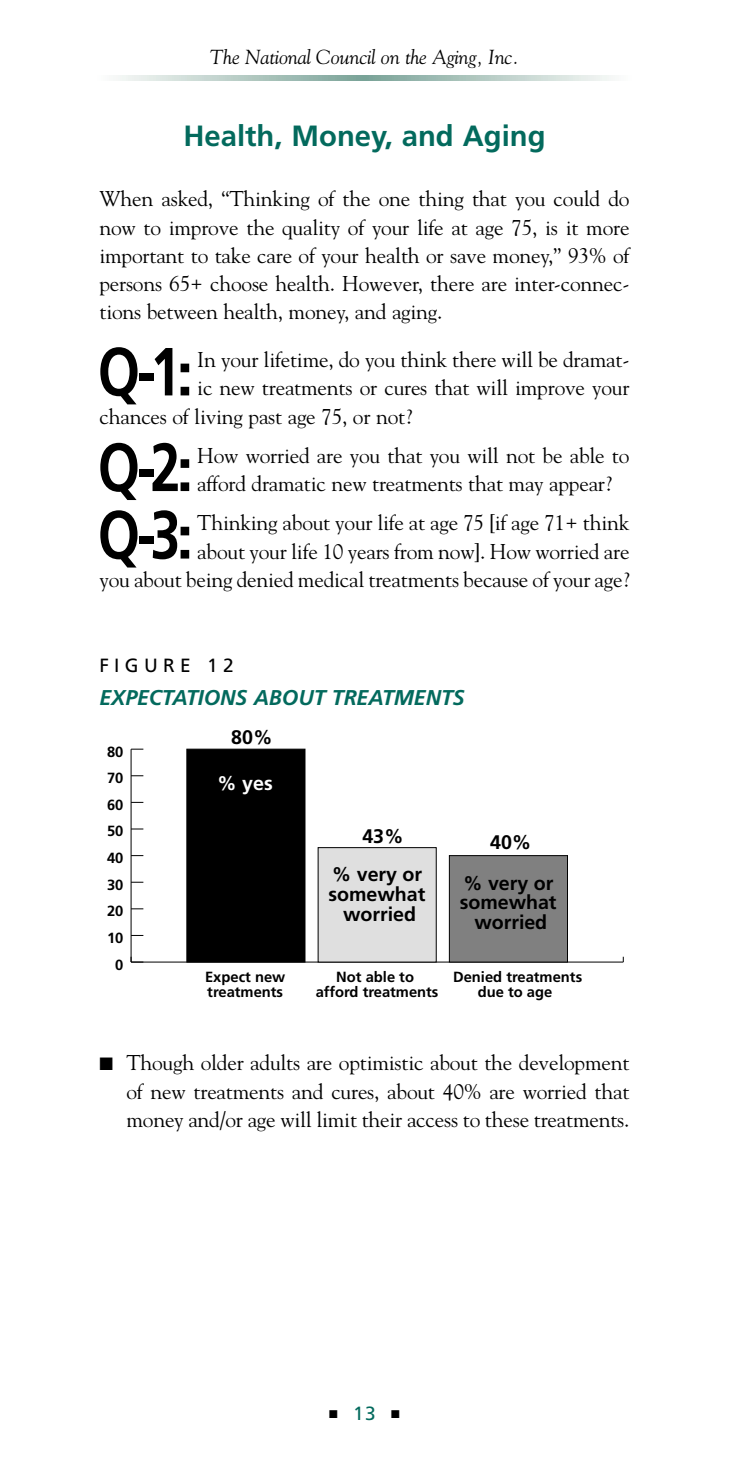
<style>
.page{position:relative;width:729px;height:1458px;background:#fff}
.page>*{position:absolute;margin:0;border:0;box-sizing:border-box;transform-origin:0 0}
.t1{font:700 67.95px "Frutiger";color:#000;scale:.8 1}
.t2{font:700 29.25px "Frutiger";color:#036a5d}
.t3{font:21.38px/28.1px "Goudy";letter-spacing:-.01em;color:#000;text-align:justify}
.t4{font:italic 700 21.38px "Frutiger";letter-spacing:-.005em;color:#036a5d}
.t5{font:italic 20.25px "Goudy";letter-spacing:-.01em;color:#000}
.t6{font:700 19.57px/19.6px "Frutiger";color:#000;text-align:center}
.t7{font:700 19.57px "Frutiger";color:#fff}
.t8{font:19.12px "Frutiger";letter-spacing:.28em;color:#000}
.t9{font:19.12px "Frutiger";color:#036a5d}
.t10{font:700 14.62px "Frutiger";color:#000}
.s1{font-size:61.88px}
.s2{color:#000}
</style>
<div class="page">
<div style="left:167px;top:76px;width:395px;height:5px;background:#dce6e2"></div>
<div style="left:173px;top:76px;width:383px;height:5px;background:#d8e4df"></div>
<div style="left:181px;top:76px;width:367px;height:5px;background:#d4e0dc"></div>
<div style="left:188px;top:76px;width:353px;height:5px;background:#d1ded8"></div>
<div style="left:196px;top:76px;width:337px;height:5px;background:#cddcd7"></div>
<div style="left:202px;top:76px;width:325px;height:5px;background:#cad8d5"></div>
<div style="left:211px;top:76px;width:307px;height:5px;background:#c6d6d1"></div>
<div style="left:219px;top:76px;width:291px;height:5px;background:#c2d3cd"></div>
<div style="left:226px;top:76px;width:277px;height:5px;background:#bed1cb"></div>
<div style="left:234px;top:76px;width:261px;height:5px;background:#bacec7"></div>
<div style="left:240px;top:76px;width:249px;height:5px;background:#b6ccc5"></div>
<div style="left:249px;top:76px;width:231px;height:5px;background:#b3c8c2"></div>
<div style="left:253px;top:76px;width:223px;height:5px;background:#b1c7be"></div>
<div style="left:259px;top:76px;width:211px;height:5px;background:#adc5bd"></div>
<div style="left:270px;top:76px;width:189px;height:5px;background:#a7c2b9"></div>
<div style="left:278px;top:76px;width:173px;height:5px;background:#a3beb6"></div>
<div style="left:287px;top:76px;width:155px;height:5px;background:#9fbcb4"></div>
<div style="left:295px;top:76px;width:139px;height:5px;background:#9bbab2"></div>
<div style="left:303px;top:76px;width:123px;height:5px;background:#97b6af"></div>
<div style="left:314px;top:76px;width:101px;height:5px;background:#93b3aa"></div>
<div style="left:318px;top:76px;width:93px;height:5px;background:#8fb2a9"></div>
<div style="left:329px;top:76px;width:71px;height:5px;background:#8bada4"></div>
<div style="left:335px;top:76px;width:59px;height:5px;background:#87aca1"></div>
<div style="left:343px;top:76px;width:43px;height:5px;background:#83a99f"></div>
<div style="left:350px;top:76px;width:29px;height:5px;background:#80a79b"></div>
<div style="left:356px;top:76px;width:17px;height:5px;background:#7ca49a"></div>
<hr style="left:131px;top:962px;width:492px;height:1px;background:#000">
<hr style="left:131px;top:749px;width:1px;height:213px;background:#000">
<svg style="left:131px;top:957px;width:12px;height:6px"></svg>
<svg style="left:131px;top:935px;width:12px;height:1px"></svg>
<svg style="left:131px;top:908px;width:12px;height:1px"></svg>
<svg style="left:131px;top:882px;width:12px;height:1px"></svg>
<svg style="left:131px;top:855px;width:12px;height:1px"></svg>
<svg style="left:131px;top:829px;width:12px;height:1px"></svg>
<svg style="left:131px;top:802px;width:12px;height:1px"></svg>
<svg style="left:131px;top:775px;width:12px;height:1px"></svg>
<svg style="left:131px;top:749px;width:12px;height:1px"></svg>
<div style="left:449px;top:855px;width:119px;height:107px;background:#808080;border:1px solid #000"></div>
<div style="left:318px;top:847px;width:119px;height:115px;background:#dfdfdf"></div>
<div style="left:187px;top:749px;width:118px;height:213px;background:#000"></div>
<p class="t5" style="left:210px;top:49px;width:311px">The National Council on the Aging, Inc.</p>
<h2 class="t2" style="left:183px;top:124px;width:364px">Health, Money, and Aging</h2>
<p class="t3" style="left:99px;top:187px;width:532px">When asked, “Thinking of the one thing that you could do now to improve the quality of your life at age 75, is it more important to take care of your health or save money,” 93% of persons 65+ choose health. However, there are inter-connec&shy;tions between health, money, and aging.</p>
<h1 class="t1" style="left:98px;top:344px;width:121px">Q-1<span class="s1">:</span></h1>
<p class="t3" style="left:197px;top:347px;width:434px">In your lifetime, do you think there will be dramat-</p>
<p class="t3" style="left:197px;top:376px;width:434px">ic new treatments or cures that will improve your</p>
<p class="t3" style="left:99px;top:404px;width:314px">chances of living past age 75, or not?</p>
<h1 class="t1" style="left:98px;top:440px;width:121px">Q-2<span class="s1">:</span></h1>
<p class="t3" style="left:197px;top:443px;width:434px">How worried are you that you will not be able to afford dramatic new treatments that may appear?</p>
<h1 class="t1" style="left:98px;top:508px;width:121px">Q-3<span class="s1">:</span></h1>
<p class="t3" style="left:99px;top:511px;width:532px;text-align:right">Thinking about your life at age 75 [if age 71+ think<br>about your life 10 years from now]. How worried are<br>you about being denied medical treatments because of your age?</p>
<p class="t8" style="left:99px;top:658px;width:136px">FIGURE 12</p>
<p class="t4" style="left:99px;top:689px;width:367px">EXPECTATIONS ABOUT TREATMENTS</p>
<p class="t10" style="left:107px;top:746px;width:18px">80</p>
<p class="t10" style="left:107px;top:772px;width:18px">70</p>
<p class="t10" style="left:107px;top:799px;width:18px">60</p>
<p class="t10" style="left:107px;top:826px;width:18px">50</p>
<p class="t10" style="left:107px;top:852px;width:18px">40</p>
<p class="t10" style="left:107px;top:879px;width:18px">30</p>
<p class="t10" style="left:107px;top:905px;width:18px">20</p>
<p class="t10" style="left:107px;top:932px;width:18px">10</p>
<p class="t10" style="left:115px;top:959px;width:10px">0</p>
<p class="t6" style="left:231px;top:729px;width:43px">80%</p>
<p class="t7" style="left:217px;top:775px;width:57px">% yes</p>
<p class="t6" style="left:362px;top:828px;width:43px">43%</p>
<p class="t6" style="left:328px;top:866px;width:98px">% very or somewhat worried</p>
<p class="t6" style="left:490px;top:834px;width:43px">40%</p>
<p class="t6" style="left:460px;top:874px;width:98px">% very or somewhat worried</p>
<p class="t10" style="left:205px;top:971px;width:82px">Expect new</p>
<p class="t10" style="left:336px;top:971px;width:79px">Not able to</p>
<p class="t10" style="left:453px;top:971px;width:131px">Denied treatments</p>
<p class="t10" style="left:207px;top:986px;width:77px">treatments</p>
<p class="t10" style="left:316px;top:986px;width:124px">afford treatments</p>
<p class="t10" style="left:478px;top:986px;width:76px">due to age</p>
<p class="t3" style="left:126px;top:1051px;width:505px;text-indent:-27px">■ Though older adults are optimistic about the development of new treatments and cures, about 40% are worried that money and/or age will limit their access to these treatments.</p>
<p class="t9" style="left:329px;top:1406px;width:72px"><span class="s2">■</span>13<span class="s2">■</span></p>
</div>
